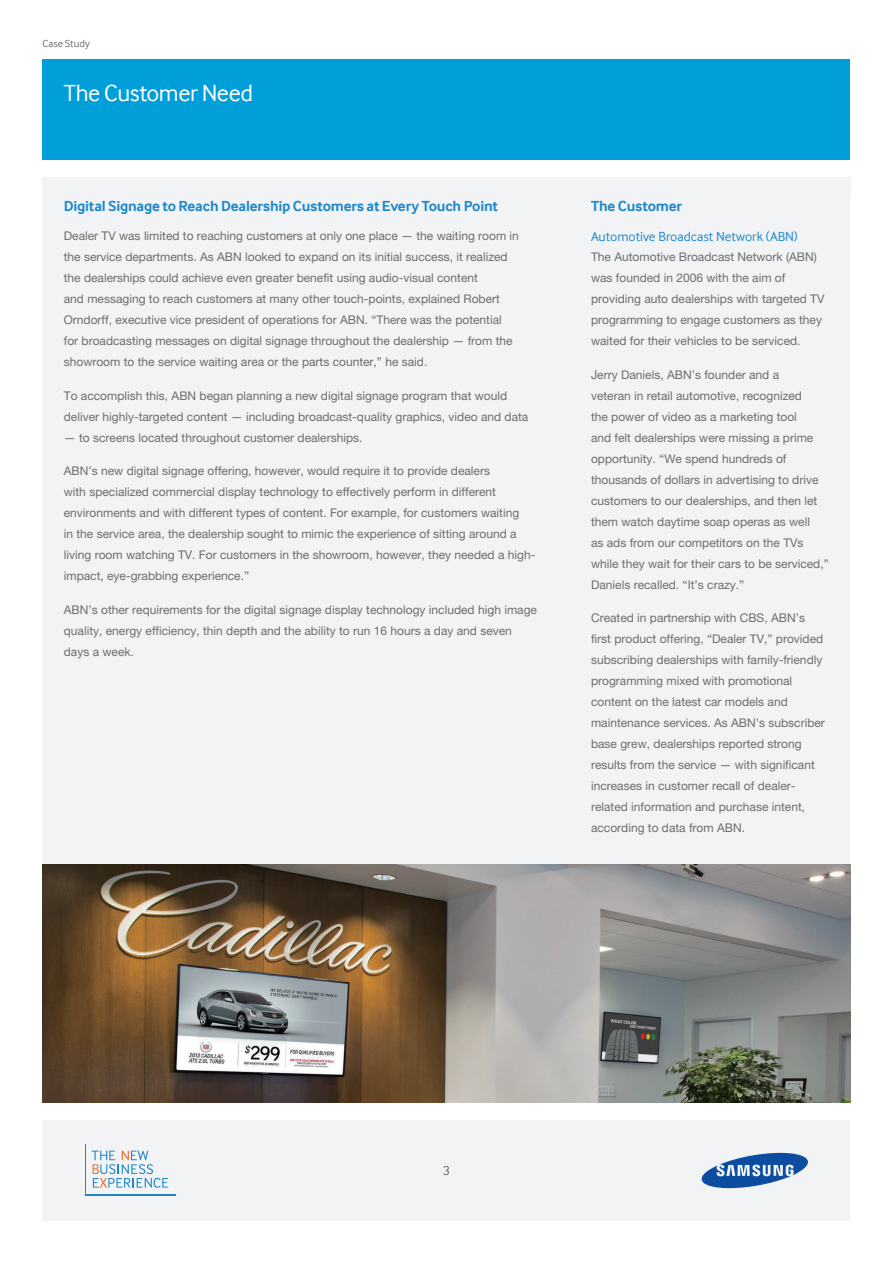
<style>
.page{position:relative;width:893px;height:1263px;background:#fff}
.page>*{position:absolute;margin:0;border:0;box-sizing:border-box;transform-origin:0 0}
.t1{font:24px "Samsung Inter Face";letter-spacing:-.02em;color:#fff}
.t2{font:700 15px "Samsung Inter Face";letter-spacing:-.015em;color:#2088c9}
.t3{font:13.5px "Samsung Inter Face";color:#2088c9}
.t4{font:13.5px "Samsung Inter Face";color:#6c6d70}
.t5{font:12px/21px "Helvetica Neue LT Pro";color:#6c6d70}
.t6{font:10.5px "Samsung Inter Face";letter-spacing:.005em;color:#6c6d70}
</style>
<div class="page">
<div style="left:43px;top:1120px;width:807px;height:100px;background:#f2f3f4"></div>
<svg style="left:92px;top:1151px;width:76px;height:37px"></svg>
<hr style="left:85px;top:1144px;width:1px;height:52px;background:#2088c9">
<hr style="left:85px;top:1194px;width:91px;height:2px;background:#2088c9">
<svg style="left:701px;top:1152px;width:107px;height:37px"></svg>
<div style="left:43px;top:60px;width:807px;height:100px;background:#009fda"></div>
<div style="left:43px;top:177px;width:807px;height:926px;background:#f2f3f4"></div>
<img style="left:43px;top:865px;width:807px;height:238px">
<p class="t6" style="left:43px;top:38px;width:49px">Case Study</p>
<h1 class="t1" style="left:64px;top:79px;width:191px">The Customer Need</h1>
<p class="t2" style="left:64px;top:197px;width:436px">Digital Signage to Reach Dealership Customers at Every Touch Point</p>
<p class="t5" style="left:64px;top:225px;width:457px">Dealer TV was limited to reaching customers at only one place — the waiting room in the service departments. As ABN looked to expand on its initial success, it realized the dealerships could achieve even greater benefit using audio-visual content<br>and messaging to reach customers at many other touch-points, explained Robert Orndorff, executive vice president of operations for ABN. “There was the potential for broadcasting messages on digital signage throughout the dealership — from the showroom to the service waiting area or the parts counter,” he said.</p>
<p class="t5" style="left:64px;top:385px;width:466px">To accomplish this, ABN began planning a new digital signage program that would deliver highly-targeted content — including broadcast-quality graphics, video and data</p>
<p class="t5" style="left:64px;top:427px;width:300px">— to screens located throughout customer dealerships.</p>
<p class="t5" style="left:64px;top:460px;width:473px">ABN’s new digital signage offering, however, would require it to provide dealers<br>with specialized commercial display technology to effectively perform in different environments and with different types of content. For example, for customers waiting<br>in the service area, the dealership sought to mimic the experience of sitting around a living room watching TV. For customers in the showroom, however, they needed a high&shy;impact, eye-grabbing experience.”</p>
<p class="t5" style="left:64px;top:599px;width:475px">ABN’s other requirements for the digital signage display technology included high image quality, energy efficiency, thin depth and the ability to run 16 hours a day and seven days a week.</p>
<p class="t2" style="left:591px;top:197px;width:92px">The Customer</p>
<p class="t3" style="left:591px;top:229px;width:208px">Automotive Broadcast Network (ABN)</p>
<p class="t5" style="left:591px;top:246px;width:235px">The Automotive Broadcast Network (ABN) was founded in 2006 with the aim of providing auto dealerships with targeted TV programming to engage customers as they waited for their vehicles to be serviced.</p>
<p class="t5" style="left:591px;top:364px;width:239px">Jerry Daniels, ABN’s founder and a<br>veteran in retail automotive, recognized<br>the power of video as a marketing tool<br>and felt dealerships were missing a prime opportunity. “We spend hundreds of thousands of dollars in advertising to drive customers to our dealerships, and then let them watch daytime soap operas as well<br>as ads from our competitors on the TVs while they wait for their cars to be serviced,” Daniels recalled. “It’s crazy.”</p>
<p class="t5" style="left:591px;top:607px;width:235px">Created in partnership with CBS, ABN’s first product offering, “Dealer TV,” provided subscribing dealerships with family-friendly programming mixed with promotional content on the latest car models and maintenance services. As ABN’s subscriber base grew, dealerships reported strong results from the service — with significant increases in customer recall of dealer&shy;related information and purchase intent, according to data from ABN.</p>
<p class="t4" style="left:443px;top:1162px;width:9px">3</p>
</div>
